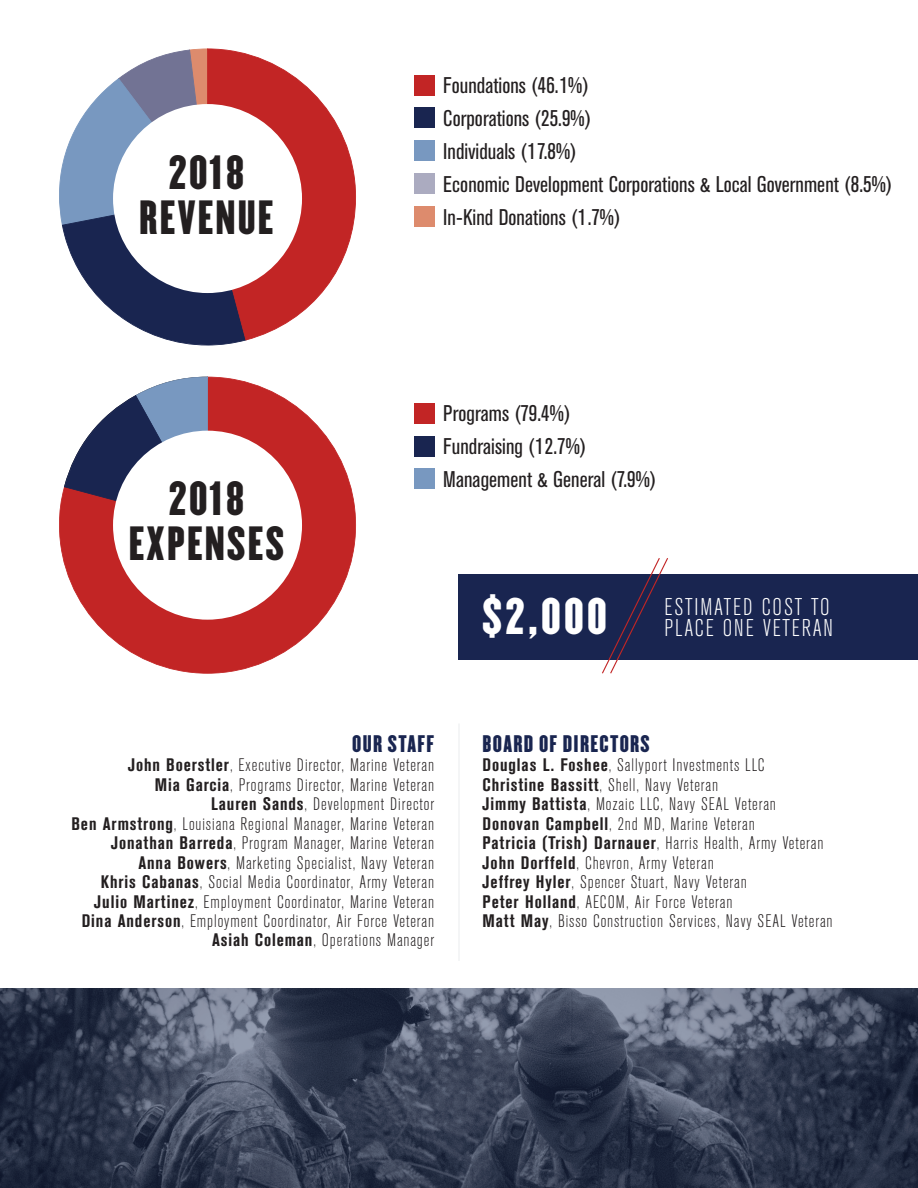
<style>
.page{position:relative;width:918px;height:1188px;background:#fff}
.page>*{position:absolute;margin:0;border:0;box-sizing:border-box;transform-origin:0 0}
.t1{font:45px "Champion HTF Lightweight";color:#fff}
.t2{font:42px/45px "Champion HTF Lightweight";letter-spacing:.05em;color:#231f20;text-align:center}
.t3{font:300 24px/21px "Akzidenz Grot Con BQ";letter-spacing:.07em;color:#fff}
.t4{font:22.5px/33px "Akzidenz Grot Con BQ";letter-spacing:.005em;color:#231f20}
.t5{font:21px "Champion HTF Lightweight";letter-spacing:.06em;color:#192550}
.t6{font:300 18px/19.5px "Akzidenz Grot Con BQ";letter-spacing:.05em;color:#231f20;text-align:right}
.s1{font-weight:700}
</style>
<div class="page">
<hr style="left:458px;top:723px;width:2px;height:238px;background:#f1f3f4">
<img style="left:0;top:988px;width:918px;height:200px">
<div style="left:414px;top:404px;width:20px;height:20px;background:#c22525"></div>
<div style="left:414px;top:436px;width:20px;height:20px;background:#192550"></div>
<div style="left:414px;top:468px;width:20px;height:21px;background:#7898c0"></div>
<svg style="left:59px;top:377px;width:297px;height:297px;fill:#c22525"></svg>
<svg style="left:64px;top:377px;width:144px;height:150px"></svg>
<div style="left:113px;top:431px;width:189px;height:189px;background:#fff;border-radius:50%"></div>
<div style="left:414px;top:75px;width:20px;height:21px;background:#c22525"></div>
<div style="left:414px;top:108px;width:20px;height:20px;background:#192550"></div>
<div style="left:414px;top:140px;width:20px;height:20px;background:#7898c0"></div>
<div style="left:414px;top:173px;width:20px;height:21px;background:#ababc0"></div>
<div style="left:414px;top:206px;width:20px;height:21px;background:#dd8b6d"></div>
<div style="left:459px;top:574px;width:459px;height:86px;background:#192550"></div>
<svg style="left:602px;top:558px;width:66px;height:116px"></svg>
<svg style="left:59px;top:48px;width:185px;height:298px"></svg>
<svg style="left:207px;top:48px;width:149px;height:293px;fill:#c22525"></svg>
<div style="left:113px;top:104px;width:189px;height:189px;background:#fff;border-radius:50%"></div>
<h2 class="t2" style="left:139px;top:150px;width:136px">2018<br>REVENUE</h2>
<p class="t4" style="left:443px;top:69px;width:451px">Foundations (46.1%)<br>Corporations (25.9%)<br>Individuals (17.8%)<br>Economic Development Corporations &amp; Local Government (8.5%)<br>In-Kind Donations (1.7%)</p>
<h2 class="t2" style="left:129px;top:477px;width:157px">2018<br>EXPENSES</h2>
<p class="t4" style="left:443px;top:398px;width:215px">Programs (79.4%)<br>Fundraising (12.7%)<br>Management &amp; General (7.9%)</p>
<h1 class="t1" style="left:483px;top:587px;width:126px">$2,000</h1>
<h3 class="t3" style="left:665px;top:597px;width:170px">ESTIMATED COST TO<br>PLACE ONE VETERAN</h3>
<p class="t5" style="left:352px;top:729px;width:83px">OUR STAFF</p>
<p class="t6" style="left:72px;top:756px;width:364px"><span class="s1">John Boerstler</span>, Executive Director, Marine Veteran<br><span class="s1">Mia Garcia</span>, Programs Director, Marine Veteran<br><span class="s1">Lauren Sands</span>, Development Director<br><span class="s1">Ben Armstrong</span>, Louisiana Regional Manager, Marine Veteran <span class="s1">Jonathan Barreda</span>, Program Manager, Marine Veteran<br><span class="s1">Anna Bowers</span>, Marketing Specialist, Navy Veteran<br><span class="s1">Khris Cabanas</span>, Social Media Coordinator, Army Veteran <span class="s1">Julio Martinez</span>, Employment Coordinator, Marine Veteran <span class="s1">Dina Anderson</span>, Employment Coordinator, Air Force Veteran <span class="s1">Asiah Coleman</span>, Operations Manager</p>
<p class="t5" style="left:483px;top:729px;width:169px">BOARD OF DIRECTORS</p>
<p class="t6" style="left:483px;top:756px;width:351px;text-align:left"><span class="s1">Douglas L. Foshee</span>, Sallyport Investments LLC<br><span class="s1">Christine Bassitt</span>, Shell, Navy Veteran<br><span class="s1">Jimmy Battista</span>, Mozaic LLC, Navy SEAL Veteran <span class="s1">Donovan Campbell</span>, 2nd MD, Marine Veteran<br><span class="s1">Patricia (Trish) Darnauer</span>, Harris Health, Army Veteran <span class="s1">John Dorffeld</span>, Chevron, Army Veteran<br><span class="s1">Jeffrey Hyler</span>, Spencer Stuart, Navy Veteran<br><span class="s1">Peter Holland</span>, AECOM, Air Force Veteran<br><span class="s1">Matt May</span>, Bisso Construction Services, Navy SEAL Veteran</p>
</div>
